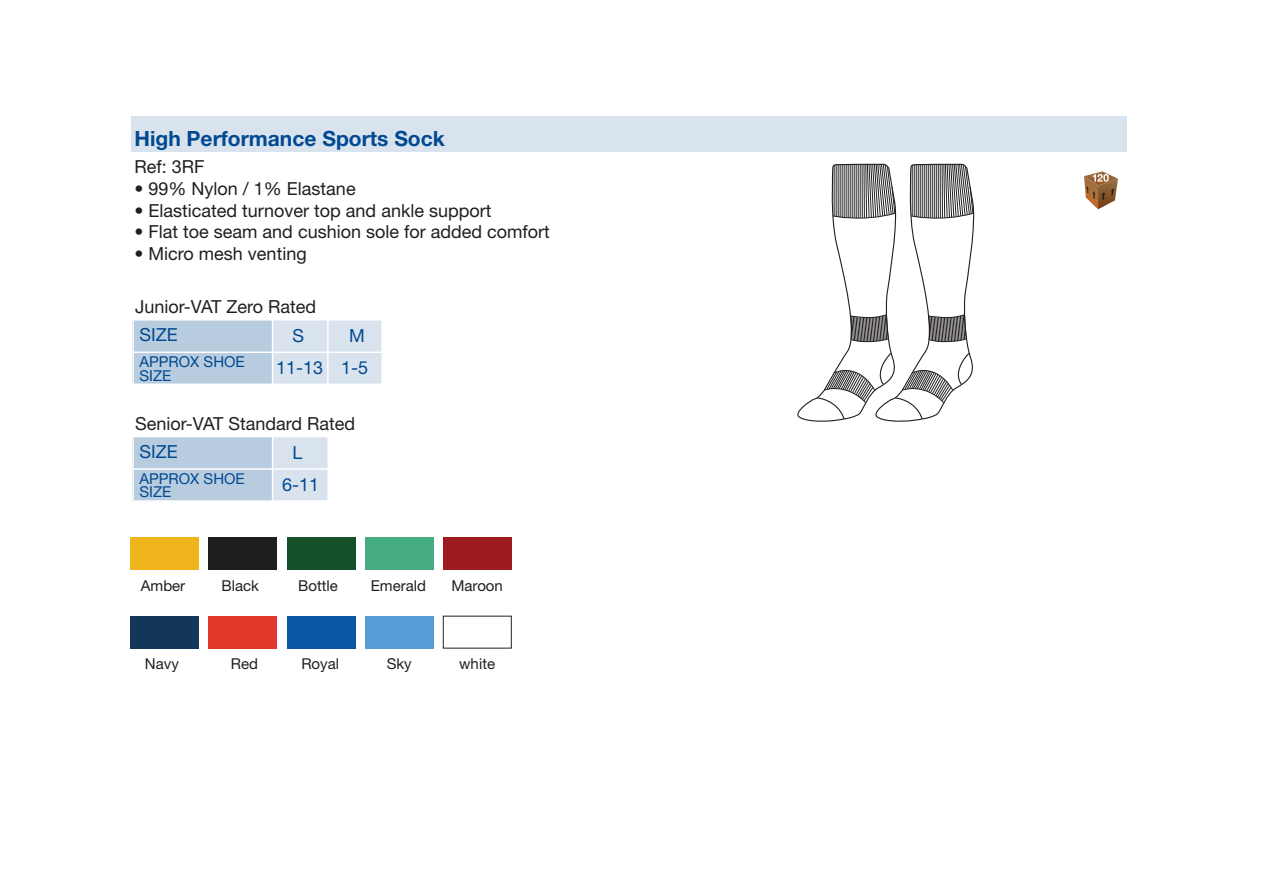
<style>
.page{position:relative;width:1263px;height:893px;background:#fff}
.page>*{position:absolute;margin:0;border:0;box-sizing:border-box;transform-origin:0 0}
.t1{font:700 21px "Helvetica Neue LT Std";color:#014990}
.t2{font:18px "Helvetica Neue LT Std";color:#211e1e}
.t3{font:18px "Helvetica Neue LT Std";color:#231f20}
.t4{font:18px/32.2px "Helvetica Neue LT Std";color:#014990;text-align:right}
.t5{font:15px "Helvetica Neue LT Std";color:#211e1e}
.t6{font:15px/13.5px "Helvetica Neue LT Std";color:#014990}
</style>
<div class="page">
<div style="left:131px;top:116px;width:996px;height:36px;background:#d9e3ee"></div>
<div style="left:132px;top:320px;width:250px;height:64px;background:#d9e3ee"></div>
<div style="left:132px;top:319px;width:141px;height:66px;background:#b8ccdf"></div>
<div style="left:132px;top:319px;width:251px;height:66px;border:2px solid #fff"></div>
<hr style="left:272px;top:320px;width:1px;height:64px;background:#fff">
<hr style="left:327px;top:320px;width:2px;height:65px;background:#fff">
<hr style="left:132px;top:352px;width:250px;height:1px;background:#fff">
<div style="left:132px;top:436px;width:196px;height:65px;background:#d9e3ee"></div>
<div style="left:132px;top:436px;width:141px;height:66px;background:#b8ccdf"></div>
<div style="left:132px;top:436px;width:197px;height:66px;border:2px solid #fff"></div>
<hr style="left:272px;top:436px;width:1px;height:65px;background:#fff">
<hr style="left:132px;top:468px;width:196px;height:2px;background:#fff">
<div style="left:287px;top:537px;width:68px;height:32px;background:#155028"></div>
<div style="left:365px;top:537px;width:68px;height:32px;background:#45ac82"></div>
<div style="left:443px;top:537px;width:68px;height:32px;background:#9e1c1f"></div>
<div style="left:287px;top:616px;width:68px;height:32px;background:#0c57a3"></div>
<div style="left:365px;top:616px;width:68px;height:32px;background:#559dd5"></div>
<div style="left:131px;top:537px;width:68px;height:32px;background:#f0b41d"></div>
<div style="left:209px;top:537px;width:68px;height:32px;background:#201d1e"></div>
<div style="left:131px;top:616px;width:68px;height:32px;background:#133758"></div>
<div style="left:209px;top:616px;width:68px;height:32px;background:#e0382a"></div>
<svg style="left:1084px;top:171px;width:34px;height:38px"></svg>
<svg style="left:797px;top:163px;width:178px;height:259px"></svg>
<p class="t1" style="left:135px;top:125px;width:312px">High Performance Sports Sock</p>
<p class="t2" style="left:135px;top:156px;width:72px">Ref: 3RF</p>
<p class="t2" style="left:135px;top:178px;width:223px">• 99% Nylon / 1% Elastane</p>
<p class="t2" style="left:135px;top:199px;width:358px">• Elasticated turnover top and ankle support</p>
<p class="t2" style="left:135px;top:221px;width:417px">• Flat toe seam and cushion sole for added comfort</p>
<p class="t2" style="left:135px;top:243px;width:174px">• Micro mesh venting</p>
<p class="t3" style="left:135px;top:296px;width:182px">Junior-VAT Zero Rated</p>
<p class="t4" style="left:292px;top:319px;width:13px">S</p>
<p class="t4" style="left:139px;top:318px;width:40px">SIZE</p>
<p class="t6" style="left:139px;top:355px;width:107px">APPROX SHOE<br>SIZE</p>
<p class="t3" style="left:135px;top:413px;width:221px">Senior-VAT Standard Rated</p>
<p class="t4" style="left:282px;top:436px;width:39px;text-align:center">L<br>6-11</p>
<p class="t4" style="left:276px;top:319px;width:94px">M<br>11-13 1-5</p>
<p class="t4" style="left:139px;top:435px;width:40px">SIZE</p>
<p class="t6" style="left:139px;top:472px;width:107px">APPROX SHOE<br>SIZE</p>
<p class="t5" style="left:141px;top:576px;width:46px">Amber</p>
<p class="t5" style="left:221px;top:576px;width:39px">Black</p>
<p class="t5" style="left:145px;top:655px;width:35px">Navy</p>
<p class="t5" style="left:231px;top:655px;width:29px">Red</p>
<p class="t5" style="left:298px;top:576px;width:41px">Bottle</p>
<p class="t5" style="left:371px;top:576px;width:57px">Emerald</p>
<p class="t5" style="left:451px;top:576px;width:53px">Maroon</p>
<p class="t5" style="left:301px;top:655px;width:39px">Royal</p>
<p class="t5" style="left:387px;top:655px;width:27px">Sky</p>
<p class="t5" style="left:459px;top:655px;width:37px">white</p>
</div>
